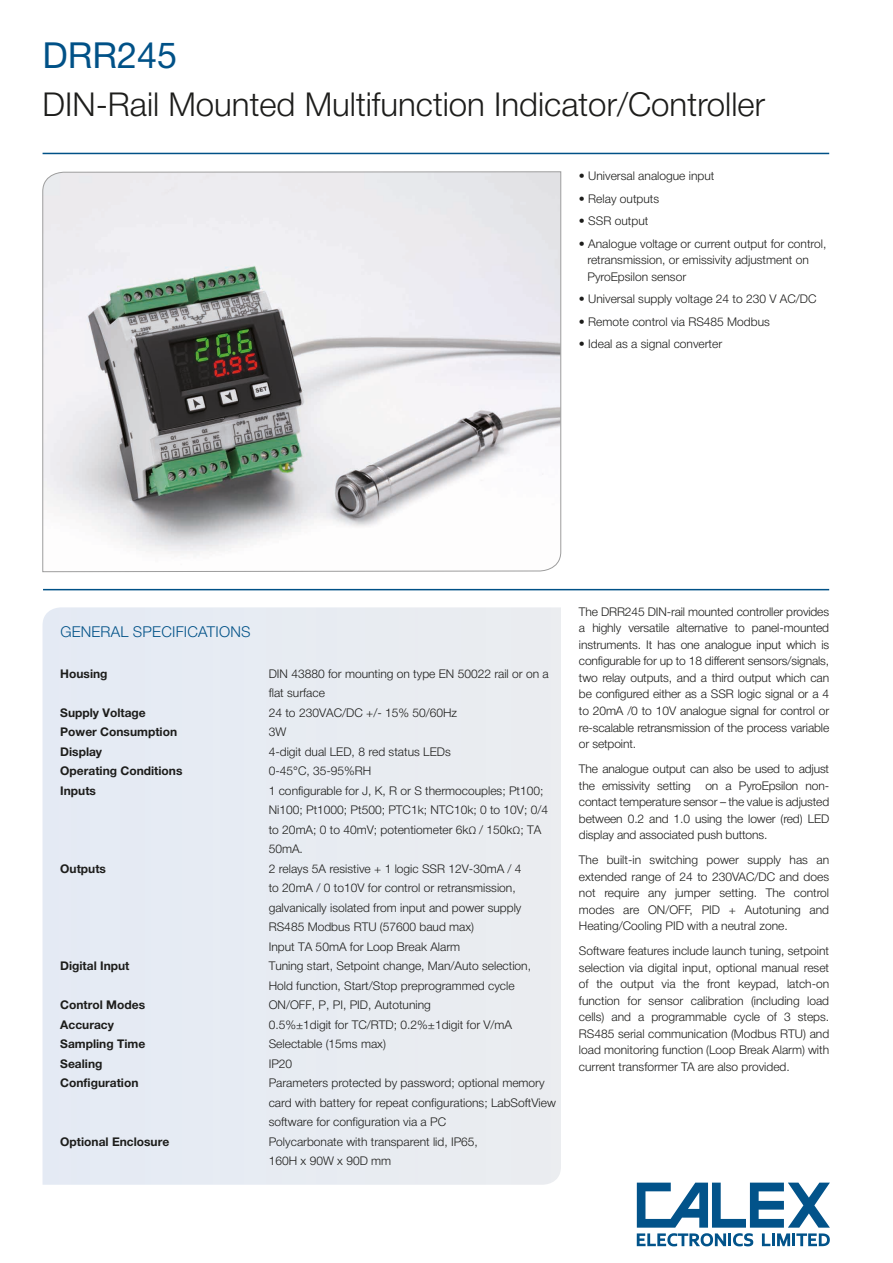
<style>
.page{position:relative;width:893px;height:1263px;background:#fff}
.page>*{position:absolute;margin:0;border:0;box-sizing:border-box;transform-origin:0 0}
.t1{font:36px "Helvetica Neue Cyr";color:#005187}
.t2{font:300 33px "Helvetica Neue Cyr";color:#1d1d1b}
.t3{font:300 15px "Helvetica Neue Cyr";letter-spacing:.015em;color:#005187}
.t4{font:300 12px/16.5px "Helvetica Neue Cyr";color:#1d1d1b}
.t5{font:700 12px "Helvetica Neue Cyr";color:#1d1d1b}
.s1{font-family:"Calibri"}
</style>
<div class="page">
<svg style="left:637px;top:1182px;width:193px;height:64px"></svg>
<div style="left:43px;top:607px;width:518px;height:578px;background:#e7ecf3"></div>
<hr style="left:43px;top:153px;width:786px;height:1px;background:#005187">
<hr style="left:43px;top:589px;width:786px;height:1px;background:#005187">
<svg style="left:42px;top:171px;width:519px;height:401px"></svg>
<h1 class="t1" style="left:43px;top:36px;width:136px">DRR245</h1>
<h2 class="t2" style="left:43px;top:86px;width:724px">DIN-Rail Mounted Multifunction Indicator/Controller</h2>
<p class="t4" style="left:579px;top:168px;width:137px">• Universal analogue input</p>
<p class="t4" style="left:579px;top:190px;width:82px">• Relay outputs</p>
<p class="t4" style="left:579px;top:213px;width:71px">• SSR output</p>
<p class="t4" style="left:587px;top:235px;width:240px;text-indent:-9px">• Analogue voltage or current output for control, retransmission, or emissivity adjustment on<br>PyroEpsilon sensor</p>
<p class="t4" style="left:579px;top:291px;width:239px">• Universal supply voltage 24 to 230 V AC/DC</p>
<p class="t4" style="left:579px;top:313px;width:192px">• Remote control via RS485 Modbus</p>
<p class="t4" style="left:579px;top:336px;width:145px">• Ideal as a signal converter</p>
<p class="t3" style="left:60px;top:623px;width:192px">GENERAL SPECIFICATIONS</p>
<p class="t5" style="left:60px;top:667px;width:49px">Housing</p>
<p class="t4" style="left:269px;top:664px;width:281px;line-height:19.5px">DIN 43880 for mounting on type EN 50022 rail or on a flat surface</p>
<p class="t5" style="left:60px;top:706px;width:87px">Supply Voltage</p>
<p class="t4" style="left:269px;top:704px;width:190px">24 to 230VAC/DC +/- 15% 50/60Hz</p>
<p class="t5" style="left:60px;top:725px;width:118px">Power Consumption</p>
<p class="t4" style="left:269px;top:724px;width:19px">3W</p>
<p class="t5" style="left:60px;top:745px;width:43px">Display</p>
<p class="t4" style="left:269px;top:743px;width:184px">4-digit dual LED, 8 red status LEDs</p>
<p class="t5" style="left:60px;top:764px;width:124px">Operating Conditions</p>
<p class="t4" style="left:269px;top:763px;width:104px">0-45°C, 35-95%RH</p>
<p class="t5" style="left:60px;top:784px;width:37px">Inputs</p>
<p class="t4" style="left:269px;top:781px;width:281px;line-height:19.5px">1 configurable for J, K, R or S thermocouples; Pt100; Ni100; Pt1000; Pt500; PTC1k; NTC10k; 0 to 10V; 0/4 to 20mA; 0 to 40mV; potentiometer 6k<span class="s1">Ω</span> / 150k<span class="s1">Ω</span>; TA 50mA.</p>
<p class="t5" style="left:60px;top:862px;width:47px">Outputs</p>
<p class="t4" style="left:269px;top:859px;width:254px;line-height:19.5px">2 relays 5A resistive + 1 logic SSR 12V-30mA / 4 to 20mA / 0 to10V for control or retransmission, galvanically isolated from input and power supply RS485 Modbus RTU (57600 baud max)<br>Input TA 50mA for Loop Break Alarm</p>
<p class="t5" style="left:60px;top:959px;width:71px">Digital Input</p>
<p class="t4" style="left:269px;top:956px;width:264px;line-height:19.5px">Tuning start, Setpoint change, Man/Auto selection,<br>Hold function, Start/Stop preprogrammed cycle</p>
<p class="t5" style="left:60px;top:998px;width:86px">Control Modes</p>
<p class="t4" style="left:269px;top:997px;width:164px">ON/OFF, P, PI, PID, Autotuning</p>
<p class="t5" style="left:60px;top:1018px;width:55px">Accuracy</p>
<p class="t4" style="left:269px;top:1016px;width:245px">0.5%±1digit for TC/RTD; 0.2%±1digit for V/mA</p>
<p class="t5" style="left:60px;top:1037px;width:87px">Sampling Time</p>
<p class="t4" style="left:269px;top:1036px;width:119px">Selectable (15ms max)</p>
<p class="t5" style="left:60px;top:1057px;width:44px">Sealing</p>
<p class="t4" style="left:269px;top:1055px;width:25px">IP20</p>
<p class="t5" style="left:60px;top:1076px;width:80px">Configuration</p>
<p class="t4" style="left:269px;top:1073px;width:289px;line-height:19.5px">Parameters protected by password; optional memory card with battery for repeat configurations; LabSoftView software for configuration via a PC</p>
<p class="t5" style="left:60px;top:1135px;width:111px">Optional Enclosure</p>
<p class="t4" style="left:269px;top:1132px;width:211px;line-height:19.5px">Polycarbonate with transparent lid, IP65,<br>160H x 90W x 90D mm</p>
<p class="t4" style="left:579px;top:604px;width:252px;text-align:justify">The DRR245 DIN-rail mounted controller provides a highly versatile alternative to panel-mounted instruments. It has one analogue input which is configurable for up to 18 different sensors/signals, two relay outputs, and a third output which can be configured either as a SSR logic signal or a 4 to 20mA /0 to 10V analogue signal for control or re-scalable retransmission of the process variable or setpoint.</p>
<p class="t4" style="left:579px;top:761px;width:252px;text-align:justify">The analogue output can also be used to adjust the emissivity setting on a PyroEpsilon non&shy;contact temperature sensor – the value is adjusted between 0.2 and 1.0 using the lower (red) LED display and associated push buttons.</p>
<p class="t4" style="left:579px;top:852px;width:252px;text-align:justify">The built-in switching power supply has an extended range of 24 to 230VAC/DC and does not require any jumper setting. The control modes are ON/OFF, PID + Autotuning and Heating/Cooling PID with a neutral zone.</p>
<p class="t4" style="left:579px;top:943px;width:252px;text-align:justify">Software features include launch tuning, setpoint selection via digital input, optional manual reset of the output via the front keypad, latch-on function for sensor calibration (including load cells) and a programmable cycle of 3 steps.<br>RS485 serial communication (Modbus RTU) and load monitoring function (Loop Break Alarm) with current transformer TA are also provided.</p>
</div>
